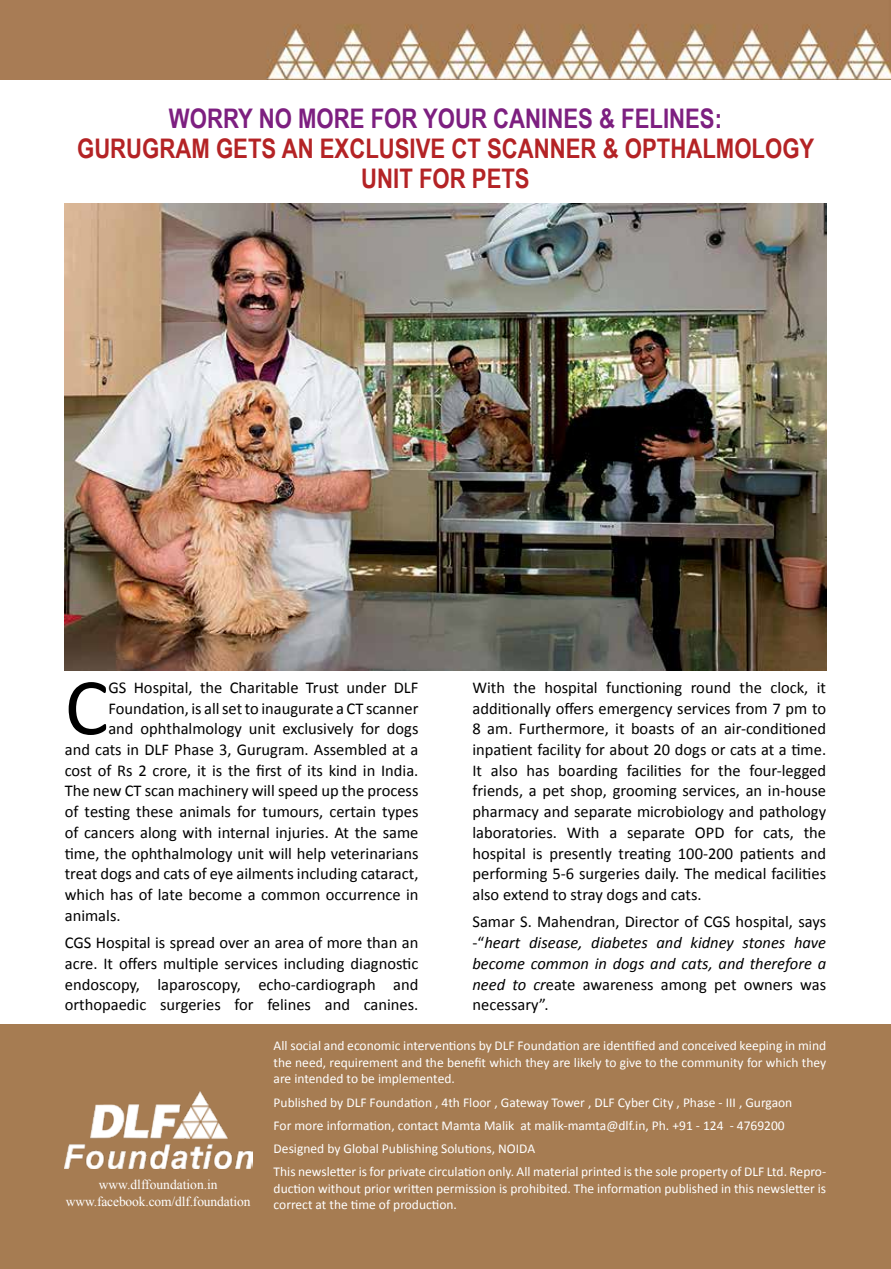
<style>
.page{position:relative;width:891px;height:1269px;background:#fff}
.page>*{position:absolute;margin:0;border:0;box-sizing:border-box;transform-origin:0 0}
.t1{font:81.75px "Calibri";color:#000}
.t2{font:700 27px/30px "Arial Narrow";color:#b42325;text-align:center}
.t3{font:700 27px "Arial Narrow";color:#7d1f80}
.t4{font:16.5px/20.7px "Calibri";color:#000;text-align:justify}
.t5{font:italic 16.5px/20.7px "Calibri";color:#000;text-align:justify}
.t6{font:13.5px/16.5px "Calibri";color:#fff}
.t7{font:13.5px/16.2px "Times New Roman";letter-spacing:-.01em;color:#fff;text-align:center}
.s1{font-style:normal}
</style>
<div class="page">
<img style="left:0;top:0;width:891px;height:80px">
<img style="left:65px;top:204px;width:761px;height:466px">
<div style="left:0;top:1025px;width:891px;height:244px;background:#a67c52"></div>
<img style="left:65px;top:1091px;width:187px;height:78px">
<h2 class="t3" style="left:169px;top:98px;width:555px">WORRY NO MORE FOR YOUR CANINES &amp; FELINES:</h2>
<h2 class="t2" style="left:77px;top:132px;width:739px">GURUGRAM GETS AN EXCLUSIVE CT SCANNER &amp; OPTHALMOLOGY<br>UNIT FOR PETS</h2>
<h1 class="t1" style="left:65px;top:656px;width:45px">C</h1>
<p class="t4" style="left:108px;top:677px;width:312px">GS Hospital, the Charitable Trust under DLF</p>
<p class="t4" style="left:108px;top:698px;width:312px">Foundation, is all set to inaugurate a CT scanner</p>
<p class="t4" style="left:108px;top:719px;width:312px">and ophthalmology unit exclusively for dogs</p>
<p class="t4" style="left:65px;top:739px;width:355px">and cats in DLF Phase 3, Gurugram. Assembled at a</p>
<p class="t4" style="left:65px;top:760px;width:355px">cost of Rs 2 crore, it is the first of its kind in India.</p>
<p class="t4" style="left:65px;top:781px;width:355px">The new CT scan machinery will speed up the process</p>
<p class="t4" style="left:65px;top:801px;width:355px">of testing these animals for tumours, certain types</p>
<p class="t4" style="left:65px;top:822px;width:355px">of cancers along with internal injuries. At the same</p>
<p class="t4" style="left:65px;top:843px;width:355px">time, the ophthalmology unit will help veterinarians</p>
<p class="t4" style="left:65px;top:864px;width:355px">treat dogs and cats of eye ailments including cataract,</p>
<p class="t4" style="left:65px;top:884px;width:355px">which has of late become a common occurrence in</p>
<p class="t4" style="left:65px;top:905px;width:57px">animals.</p>
<p class="t4" style="left:65px;top:932px;width:355px">CGS Hospital is spread over an area of more than an acre. It offers multiple services including diagnostic endoscopy, laparoscopy, echo-cardiograph and orthopaedic surgeries for felines and canines.</p>
<p class="t4" style="left:472px;top:677px;width:355px">With the hospital functioning round the clock, it additionally offers emergency services from 7 pm to 8 am. Furthermore, it boasts of an air-conditioned inpatient facility for about 20 dogs or cats at a time.<br>It also has boarding facilities for the four-legged friends, a pet shop, grooming services, an in-house pharmacy and separate microbiology and pathology laboratories. With a separate OPD for cats, the hospital is presently treating 100-200 patients and performing 5-6 surgeries daily. The medical facilities also extend to stray dogs and cats.</p>
<p class="t5" style="left:472px;top:911px;width:355px"><span class="s1">Samar S. Mahendran, Director of CGS hospital, says -“</span>heart disease, diabetes and kidney stones have become common in dogs and cats, and therefore a need to cr<span class="s1">eate awareness among pet owners was necessary”.</span></p>
<p class="t7" style="left:66px;top:1177px;width:186px">www.dlffoundation.in www.facebook.com/dlf.foundation</p>
<p class="t6" style="left:274px;top:1038px;width:554px;text-align:justify">All social and economic interventions by DLF Foundation are identified and conceived keeping in mind the need, requirement and the benefit which they are likely to give to the community for which they are intended to be implemented.</p>
<p class="t6" style="left:274px;top:1091px;width:554px;line-height:23.2px">Published by DLF Foundation , 4th Floor , Gateway Tower , DLF Cyber City , Phase - III , Gurgaon<br>For more information, contact Mamta Malik at malik-mamta@dlf.in, Ph. +91 - 124 - 4769200<br>Designed by Global Publishing Solutions, NOIDA<br>This newsletter is for private circulation only. All material printed is the sole property of DLF Ltd. Repro-</p>
<p class="t6" style="left:274px;top:1180px;width:554px">duction without prior written permission is prohibited. The information published in this newsletter is correct at the time of production.</p>
</div>
